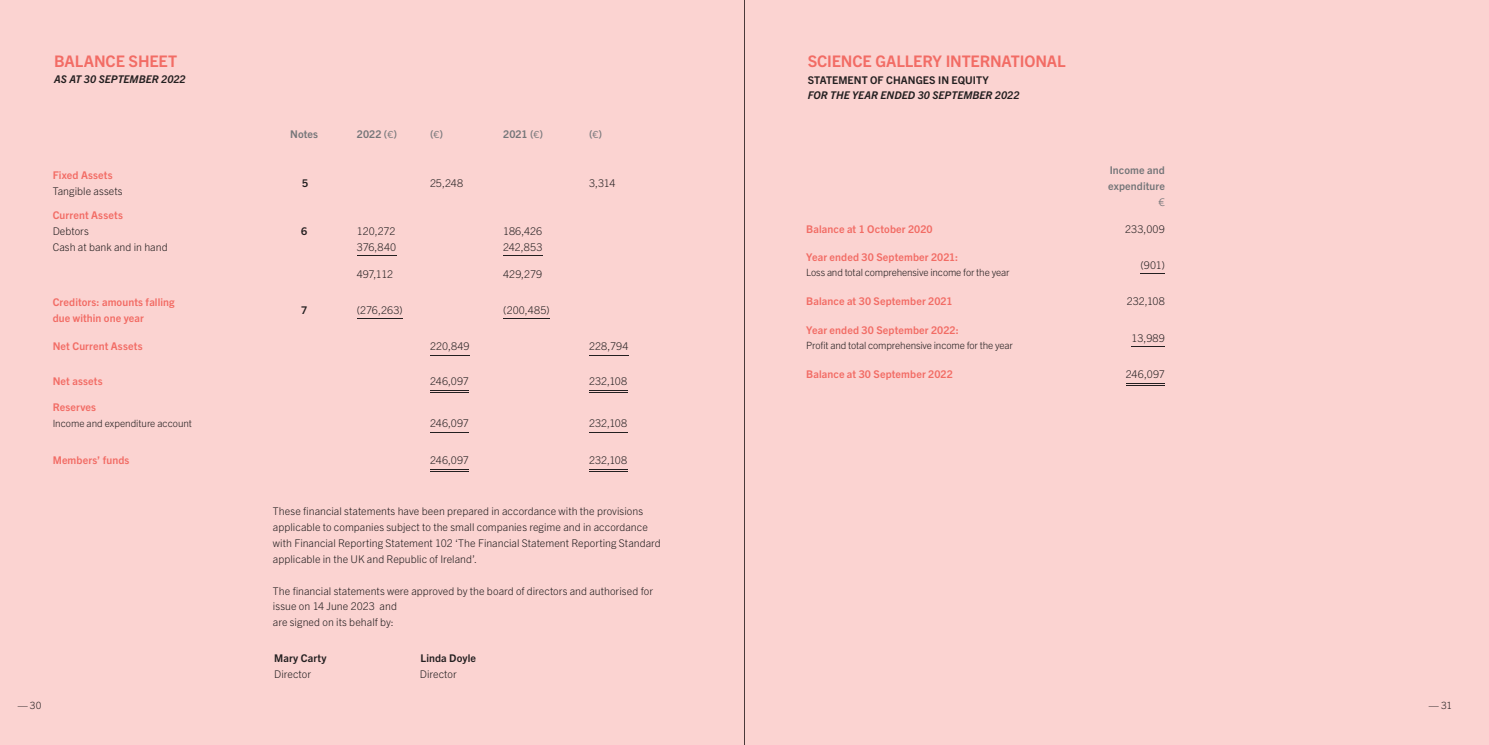
<style>
.page{position:relative;width:1489px;height:745px;background:#fff}
.page>*{position:absolute;margin:0;border:0;box-sizing:border-box;transform-origin:0 0}
.t1{font:700 16px "Trade Gothic Next LT Pro";letter-spacing:-.01em;color:#f26c65}
.t2{font:300 10.62px/16px "Trade Gothic Next LT Pro";color:#231f20}
.t3{font:700 10.62px/16px "Trade Gothic Next LT Pro";letter-spacing:.015em;color:#f26c65}
.t4{font:italic 700 10.62px "Trade Gothic Next LT Pro";color:#231f20}
.t5{font:700 10.62px "Trade Gothic Next LT Pro";letter-spacing:.01em;color:#231f20}
.t6{font:700 10.62px/16px "Trade Gothic Next LT Pro";letter-spacing:.01em;color:#757679}
.t7{font:300 10.62px "Aller";color:#757679}
.t8{font:300 10px "Trade Gothic Next LT Pro";letter-spacing:-.01em;color:#231f20}
.s1{font-family:"FS Emeric";font-weight:400}
</style>
<div class="page">
<div style="left:0;top:0;width:1488px;height:744px;background:#fbd3d1"></div>
<hr style="left:357px;top:255px;width:39px;height:1px;background:#231f20">
<hr style="left:503px;top:255px;width:39px;height:1px;background:#231f20">
<hr style="left:357px;top:318px;width:46px;height:1px;background:#231f20">
<hr style="left:503px;top:318px;width:46px;height:1px;background:#231f20">
<hr style="left:430px;top:355px;width:39px;height:1px;background:#231f20">
<hr style="left:589px;top:355px;width:39px;height:1px;background:#231f20">
<hr style="left:430px;top:390px;width:39px;height:1px;background:#231f20">
<hr style="left:430px;top:392px;width:39px;height:1px;background:#231f20">
<hr style="left:589px;top:390px;width:38px;height:1px;background:#231f20">
<hr style="left:589px;top:392px;width:38px;height:1px;background:#231f20">
<hr style="left:430px;top:431px;width:39px;height:1px;background:#231f20">
<hr style="left:589px;top:431px;width:38px;height:1px;background:#231f20">
<hr style="left:430px;top:469px;width:39px;height:1px;background:#231f20">
<hr style="left:430px;top:470px;width:39px;height:1px;background:#231f20">
<hr style="left:589px;top:469px;width:38px;height:1px;background:#231f20">
<hr style="left:589px;top:470px;width:38px;height:1px;background:#231f20">
<svg style="left:1140px;top:273px;width:24px;height:1px"></svg>
<hr style="left:1131px;top:346px;width:33px;height:1px;background:#231f20">
<hr style="left:1125px;top:383px;width:39px;height:1px;background:#231f20">
<hr style="left:1125px;top:384px;width:39px;height:1px;background:#231f20">
<img style="left:744px;top:0;width:1px;height:744px">
<h1 class="t1" style="left:54px;top:50px;width:124px">BALANCE SHEET</h1>
<p class="t4" style="left:54px;top:71px;width:133px">AS AT 30 SEPTEMBER 2022</p>
<p class="t3" style="left:53px;top:167px;width:62px">Fixed Assets</p>
<p class="t2" style="left:53px;top:183px;width:71px">Tangible assets</p>
<p class="t6" style="left:290px;top:125px;width:29px">Notes</p>
<p class="t6" style="left:357px;top:125px;width:42px">2022 (<span class="s1">€</span>)</p>
<p class="t6" style="left:430px;top:125px;width:15px">(<span class="s1">€</span>)</p>
<p class="t6" style="left:503px;top:125px;width:41px">2021 (<span class="s1">€</span>)</p>
<p class="t6" style="left:589px;top:125px;width:15px">(<span class="s1">€</span>)</p>
<p class="t5" style="left:302px;top:176px;width:8px">5</p>
<p class="t2" style="left:430px;top:175px;width:35px">25,248</p>
<p class="t2" style="left:589px;top:175px;width:28px">3,314</p>
<p class="t3" style="left:53px;top:206px;width:72px">Current Assets</p>
<p class="t2" style="left:53px;top:222px;width:116px">Debtors<br>Cash at bank and in hand</p>
<p class="t5" style="left:301px;top:223px;width:8px">6</p>
<p class="t2" style="left:357px;top:222px;width:41px">120,272<br>376,840</p>
<p class="t2" style="left:503px;top:222px;width:41px">186,426<br>242,853</p>
<p class="t2" style="left:357px;top:265px;width:38px">497,112</p>
<p class="t2" style="left:503px;top:265px;width:40px">429,279</p>
<p class="t3" style="left:53px;top:293px;width:123px">Creditors: amounts falling due within one year</p>
<p class="t5" style="left:301px;top:302px;width:8px">7</p>
<p class="t2" style="left:357px;top:301px;width:47px">(276,263)</p>
<p class="t2" style="left:503px;top:301px;width:48px">(200,485)</p>
<p class="t3" style="left:53px;top:337px;width:91px">Net Current Assets</p>
<p class="t2" style="left:430px;top:337px;width:41px">220,849</p>
<p class="t2" style="left:589px;top:337px;width:41px">228,794</p>
<p class="t3" style="left:53px;top:372px;width:51px">Net assets</p>
<p class="t2" style="left:430px;top:372px;width:40px">246,097</p>
<p class="t2" style="left:589px;top:372px;width:40px">232,108</p>
<p class="t3" style="left:53px;top:398px;width:45px">Reserves</p>
<p class="t8" style="left:53px;top:416px;width:141px">Income and expenditure account</p>
<p class="t2" style="left:430px;top:414px;width:40px">246,097</p>
<p class="t2" style="left:589px;top:414px;width:40px">232,108</p>
<p class="t3" style="left:53px;top:451px;width:78px">Members’ funds</p>
<p class="t2" style="left:430px;top:451px;width:40px">246,097</p>
<p class="t2" style="left:589px;top:451px;width:40px">232,108</p>
<p class="t2" style="left:273px;top:501px;width:389px">These financial statements have been prepared in accordance with the provisions applicable to companies subject to the small companies regime and in accordance with Financial Reporting Statement 102 ‘The Financial Statement Reporting Standard applicable in the UK and Republic of Ireland’.</p>
<p class="t2" style="left:273px;top:581px;width:381px">The financial statements were approved by the board of directors and authorised for issue on 14 June 2023 and<br>are signed on its behalf by:</p>
<p class="t5" style="left:274px;top:650px;width:54px">Mary Carty</p>
<p class="t5" style="left:420px;top:650px;width:57px">Linda Doyle</p>
<p class="t2" style="left:274px;top:664px;width:38px">Director</p>
<p class="t2" style="left:420px;top:664px;width:38px">Director</p>
<h1 class="t1" style="left:807px;top:50px;width:259px">SCIENCE GALLERY INTERNATIONAL</h1>
<p class="t5" style="left:807px;top:73px;width:183px">STATEMENT OF CHANGES IN EQUITY</p>
<p class="t4" style="left:807px;top:88px;width:213px">FOR THE YEAR ENDED 30 SEPTEMBER 2022</p>
<p class="t6" style="left:1108px;top:161px;width:58px">Income and expenditure</p>
<p class="t7" style="left:1158px;top:195px;width:8px">€</p>
<p class="t3" style="left:806px;top:220px;width:128px">Balance at 1 October 2020</p>
<p class="t2" style="left:1125px;top:220px;width:41px">233,009</p>
<p class="t3" style="left:806px;top:248px;width:153px">Year ended 30 September 2021:</p>
<p class="t8" style="left:806px;top:265px;width:205px">Loss and total comprehensive income for the year</p>
<p class="t2" style="left:1140px;top:256px;width:26px">(901)</p>
<p class="t3" style="left:806px;top:292px;width:148px">Balance at 30 September 2021</p>
<p class="t2" style="left:1126px;top:292px;width:40px">232,108</p>
<p class="t3" style="left:806px;top:321px;width:154px">Year ended 30 September 2022:</p>
<p class="t8" style="left:806px;top:338px;width:208px">Profit and total comprehensive income for the year</p>
<p class="t2" style="left:1131px;top:329px;width:35px">13,989</p>
<p class="t3" style="left:806px;top:365px;width:148px">Balance at 30 September 2022</p>
<p class="t2" style="left:1125px;top:365px;width:40px">246,097</p>
<p class="t8" style="left:18px;top:698px;width:25px">— 30</p>
<p class="t8" style="left:1428px;top:698px;width:25px">— 31</p>
</div>
